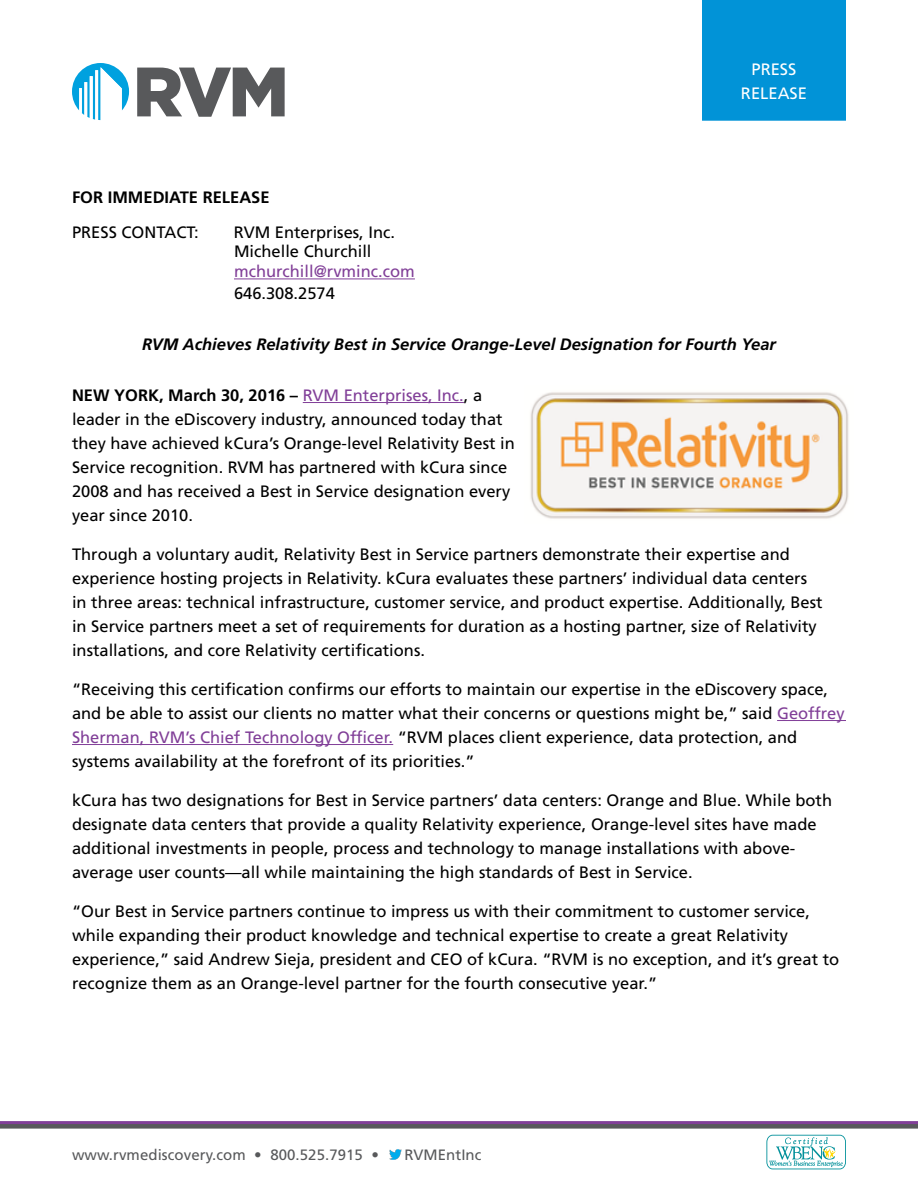
<style>
.page{position:relative;width:918px;height:1188px;background:#fff}
.page>*{position:absolute;margin:0;border:0;box-sizing:border-box;transform-origin:0 0}
.t1{font:16.5px/24px "Frutiger LT Std";color:#000}
.t2{font:italic 700 16.5px "Frutiger LT Std";color:#000}
.t3{font:16.5px "Frutiger LT Std";color:#813f98}
.t4{font:700 16.5px "Frutiger LT Std";color:#000}
.t5{font:16.5px/24px "Frutiger LT Std";color:#fff;text-align:center}
.t6{font:15px "Frutiger LT Std";letter-spacing:.005em;color:#58595b}
.s1{font-weight:700}
.s2{color:#813f98}
</style>
<div class="page">
<div style="left:702px;top:0;width:144px;height:121px;background:#0193d7"></div>
<svg style="left:137px;top:68px;width:148px;height:49px"></svg>
<svg style="left:72px;top:63px;width:57px;height:57px"></svg>
<div style="left:0;top:1122px;width:918px;height:7px;background:#58595b"></div>
<svg style="left:766px;top:1135px;width:80px;height:34px"></svg>
<hr style="left:0;top:1121px;width:918px;height:3px;background:#813f98">
<svg style="left:389px;top:1149px;width:13px;height:11px"></svg>
<hr style="left:234px;top:279px;width:181px;height:1px;background:#813f98">
<hr style="left:303px;top:402px;width:161px;height:1px;background:#813f98">
<hr style="left:777px;top:720px;width:69px;height:1px;background:#813f98">
<hr style="left:72px;top:744px;width:321px;height:1px;background:#813f98">
<img style="left:530px;top:392px;width:319px;height:127px">
<p class="t5" style="left:741px;top:57px;width:68px">PRESS<br>RELEASE</p>
<p class="t4" style="left:72px;top:187px;width:199px">FOR IMMEDIATE RELEASE</p>
<p class="t1" style="left:72px;top:220px;width:128px">PRESS CONTACT:</p>
<p class="t1" style="left:234px;top:222px;width:163px;line-height:19.8px">RVM Enterprises, Inc.<br>Michelle Churchill</p>
<p class="t3" style="left:234px;top:262px;width:182px">mchurchill@rvminc.com</p>
<p class="t1" style="left:234px;top:281px;width:102px">646.308.2574</p>
<p class="t2" style="left:142px;top:334px;width:635px">RVM Achieves Relativity Best in Service Orange-Level Designation for Fourth Year</p>
<p class="t1" style="left:72px;top:383px;width:444px"><span class="s1">NEW YORK, March 30, 2016 –</span> <span class="s2">RVM Enterprises, Inc.</span>, a leader in the eDiscovery industry, announced today that they have achieved kCura’s Orange-level Relativity Best in Service recognition. RVM has partnered with kCura since 2008 and has received a Best in Service designation every year since 2010.</p>
<p class="t1" style="left:72px;top:542px;width:752px">Through a voluntary audit, Relativity Best in Service partners demonstrate their expertise and experience hosting projects in Relativity. kCura evaluates these partners’ individual data centers in three areas: technical infrastructure, customer service, and product expertise. Additionally, Best in Service partners meet a set of requirements for duration as a hosting partner, size of Relativity installations, and core Relativity certifications.</p>
<p class="t1" style="left:72px;top:677px;width:774px">“Receiving this certification confirms our efforts to maintain our expertise in the eDiscovery space, and be able to assist our clients no matter what their concerns or questions might be,” said <span class="s2">Geoffrey Sherman, RVM’s Chief Technology Officer.</span> “RVM places client experience, data protection, and systems availability at the forefront of its priorities.”</p>
<p class="t1" style="left:72px;top:788px;width:762px">kCura has two designations for Best in Service partners’ data centers: Orange and Blue. While both designate data centers that provide a quality Relativity experience, Orange-level sites have made additional investments in people, process and technology to manage installations with above&shy;average user counts—all while maintaining the high standards of Best in Service.</p>
<p class="t1" style="left:72px;top:899px;width:769px">“Our Best in Service partners continue to impress us with their commitment to customer service, while expanding their product knowledge and technical expertise to create a great Relativity experience,” said Andrew Sieja, president and CEO of kCura. “RVM is no exception, and it’s great to recognize them as an Orange-level partner for the fourth consecutive year.”</p>
<p class="t6" style="left:72px;top:1146px;width:308px">www.rvmediscovery.com • 800.525.7915 •</p>
<p class="t6" style="left:405px;top:1146px;width:78px">RVMEntInc</p>
</div>
